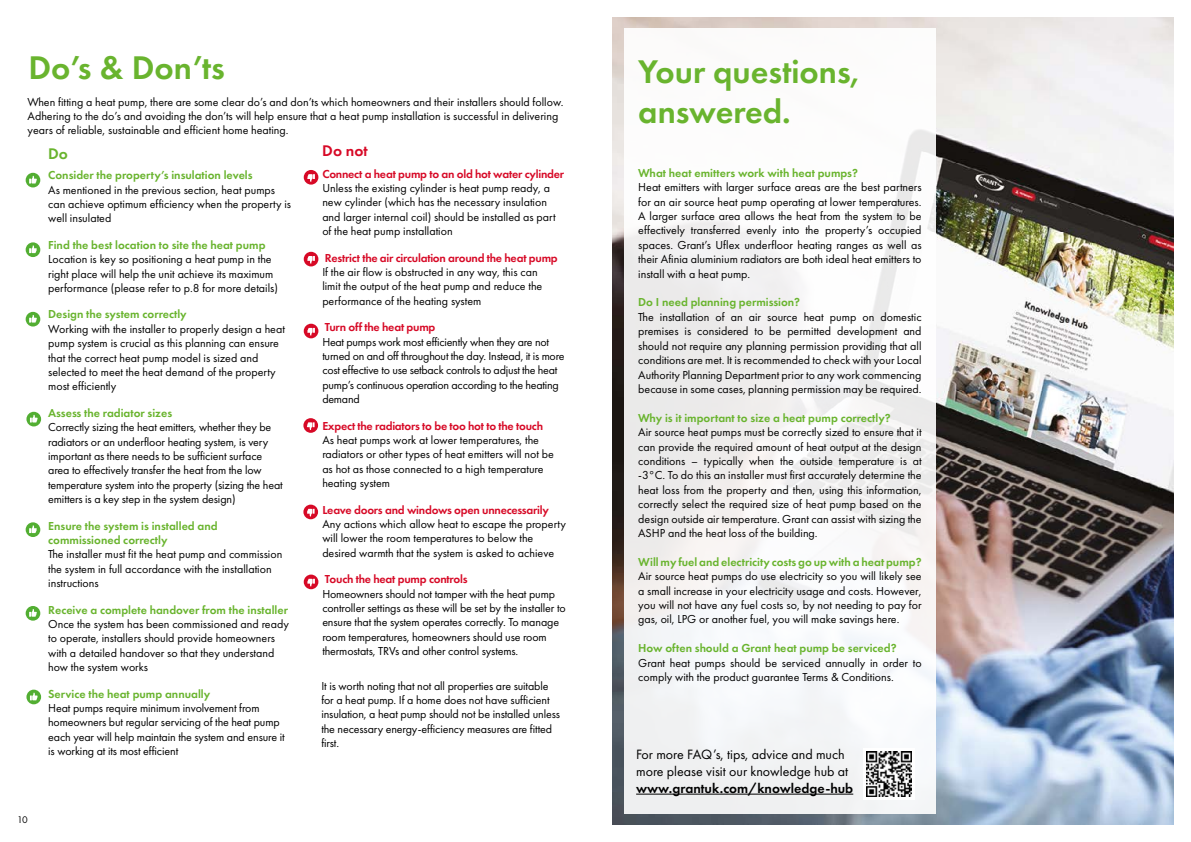
<style>
.page{position:relative;width:1191px;height:842px;background:#fff}
.page>*{position:absolute;margin:0;border:0;box-sizing:border-box;transform-origin:0 0}
.t1{font:600 34px/40.8px "Futura PT";color:#69b42e}
.t2{font:600 16px "Futura PT";color:#d70926}
.t3{font:600 16px "Futura PT";color:#69b42e}
.t4{font:14px/16.8px "Futura PT";color:#000}
.t5{font:600 14px "Futura PT";color:#000}
.t6{font:12px/14.4px "Futura PT";color:#000}
.t7{font:600 12px/14.4px "Futura PT";color:#69b42e}
.t8{font:600 12px "Futura PT";letter-spacing:-.02em;color:#d70926}
.t9{font:12px/14.4px "Futura PT";letter-spacing:-.02em;color:#000}
.t10{font:10px "Futura PT";color:#000}
</style>
<div class="page">
<img style="left:612px;top:17px;width:562px;height:807px">
<div style="left:624px;top:28px;width:311px;height:786px;background:linear-gradient(to bottom,#faf9f8,#f1f2f3)"></div>
<hr style="left:636px;top:794px;width:217px;height:1px;background:#000">
<div style="left:863px;top:748px;width:51px;height:52px;background:#fff"></div>
<img style="left:866px;top:751px;width:45px;height:46px">
<div style="left:26px;top:173px;width:14px;height:14px;background:#52ae32;border-radius:50%"></div>
<svg style="left:29px;top:176px;width:8px;height:7px"></svg>
<div style="left:304px;top:170px;width:14px;height:15px;background:#d70926;border-radius:50%"></div>
<svg style="left:307px;top:174px;width:8px;height:8px"></svg>
<div style="left:26px;top:242px;width:14px;height:15px;background:#52ae32;border-radius:50%"></div>
<svg style="left:29px;top:245px;width:8px;height:8px"></svg>
<div style="left:26px;top:312px;width:14px;height:14px;background:#52ae32;border-radius:50%"></div>
<svg style="left:29px;top:315px;width:8px;height:8px"></svg>
<svg style="left:26px;top:412px;width:15px;height:14px"></svg>
<svg style="left:30px;top:415px;width:8px;height:7px"></svg>
<div style="left:26px;top:522px;width:14px;height:15px;background:#52ae32;border-radius:50%"></div>
<svg style="left:29px;top:525px;width:8px;height:8px"></svg>
<div style="left:26px;top:606px;width:14px;height:15px;background:#52ae32;border-radius:50%"></div>
<svg style="left:29px;top:609px;width:8px;height:8px"></svg>
<svg style="left:26px;top:690px;width:15px;height:14px"></svg>
<svg style="left:30px;top:693px;width:8px;height:7px"></svg>
<div style="left:304px;top:252px;width:14px;height:14px;background:#d70926;border-radius:50%"></div>
<svg style="left:307px;top:256px;width:8px;height:8px"></svg>
<div style="left:304px;top:324px;width:14px;height:14px;background:#d70926;border-radius:50%"></div>
<svg style="left:307px;top:328px;width:8px;height:8px"></svg>
<svg style="left:303px;top:418px;width:15px;height:15px"></svg>
<svg style="left:307px;top:422px;width:7px;height:8px"></svg>
<svg style="left:303px;top:505px;width:15px;height:14px"></svg>
<svg style="left:307px;top:509px;width:7px;height:7px"></svg>
<div style="left:304px;top:575px;width:14px;height:14px;background:#d70926;border-radius:50%"></div>
<svg style="left:307px;top:579px;width:8px;height:7px"></svg>
<h1 class="t1" style="left:28px;top:50px;width:198px">Do’s &amp; Don’ts</h1>
<p class="t6" style="left:28px;top:95px;width:537px">When fitting a heat pump, there are some clear do’s and don’ts which homeowners and their installers should follow.<br>Adhering to the do’s and avoiding the don’ts will help ensure that a heat pump installation is successful in delivering years of reliable, sustainable and efficient home heating.</p>
<p class="t7" style="left:48px;top:169px;width:206px">Consider the property’s insulation levels</p>
<p class="t6" style="left:48px;top:183px;width:244px">As mentioned in the previous section, heat pumps can achieve optimum efficiency when the property is well insulated</p>
<p class="t7" style="left:48px;top:238px;width:219px">Find the best location to site the heat pump</p>
<p class="t6" style="left:48px;top:253px;width:231px">Location is key so positioning a heat pump in the right place will help the unit achieve its maximum performance (please refer to p.8 for more details)</p>
<p class="t7" style="left:48px;top:308px;width:140px">Design the system correctly</p>
<p class="t6" style="left:48px;top:322px;width:238px">Working with the installer to properly design a heat pump system is crucial as this planning can ensure that the correct heat pump model is sized and selected to meet the heat demand of the property most efficiently</p>
<p class="t7" style="left:48px;top:406px;width:125px">Assess the radiator sizes</p>
<p class="t6" style="left:48px;top:421px;width:236px">Correctly sizing the heat emitters, whether they be radiators or an underfloor heating system, is very important as there needs to be sufficient surface area to effectively transfer the heat from the low temperature system into the property (sizing the heat emitters is a key step in the system design)</p>
<p class="t7" style="left:48px;top:519px;width:171px">Ensure the system is installed and commissioned correctly</p>
<p class="t6" style="left:48px;top:548px;width:236px">The installer must fit the heat pump and commission the system in full accordance with the installation instructions</p>
<p class="t7" style="left:48px;top:603px;width:241px">Receive a complete handover from the installer</p>
<p class="t6" style="left:48px;top:618px;width:242px">Once the system has been commissioned and ready to operate, installers should provide homeowners with a detailed handover so that they understand how the system works</p>
<p class="t7" style="left:48px;top:687px;width:163px">Service the heat pump annually</p>
<p class="t6" style="left:48px;top:702px;width:238px">Heat pumps require minimum involvement from homeowners but regular servicing of the heat pump each year will help maintain the system and ensure it is working at its most efficient</p>
<h2 class="t3" style="left:48px;top:147px;width:21px">Do</h2>
<h2 class="t2" style="left:322px;top:144px;width:47px">Do not</h2>
<p class="t8" style="left:322px;top:168px;width:243px">Connect a heat pump to an old hot water cylinder</p>
<p class="t6" style="left:322px;top:182px;width:235px">Unless the existing cylinder is heat pump ready, a new cylinder (which has the necessary insulation and larger internal coil) should be installed as part of the heat pump installation</p>
<p class="t8" style="left:325px;top:252px;width:234px">Restrict the air circulation around the heat pump</p>
<p class="t6" style="left:322px;top:266px;width:221px">If the air flow is obstructed in any way, this can limit the output of the heat pump and reduce the performance of the heating system</p>
<p class="t8" style="left:325px;top:322px;width:112px">Turn off the heat pump</p>
<p class="t9" style="left:322px;top:335px;width:244px">Heat pumps work most efficiently when they are not turned on and off throughout the day. Instead, it is more cost effective to use setback controls to adjust the heat pump’s continuous operation according to the heating demand</p>
<p class="t8" style="left:322px;top:420px;width:222px">Expect the radiators to be too hot to the touch</p>
<p class="t6" style="left:322px;top:434px;width:233px">As heat pumps work at lower temperatures, the radiators or other types of heat emitters will not be as hot as those connected to a high temperature heating system</p>
<p class="t8" style="left:322px;top:504px;width:228px">Leave doors and windows open unnecessarily</p>
<p class="t6" style="left:322px;top:518px;width:245px">Any actions which allow heat to escape the property will lower the room temperatures to below the desired warmth that the system is asked to achieve</p>
<p class="t8" style="left:325px;top:574px;width:144px">Touch the heat pump controls</p>
<p class="t6" style="left:322px;top:587px;width:245px">Homeowners should not tamper with the heat pump controller settings as these will be set by the installer to ensure that the system operates correctly. To manage room temperatures, homeowners should use room thermostats, TRVs and other control systems.</p>
<p class="t6" style="left:321px;top:679px;width:240px">It is worth noting that not all properties are suitable for a heat pump. If a home does not have sufficient insulation, a heat pump should not be installed unless the necessary energy-efficiency measures are fitted first.</p>
<p class="t10" style="left:17px;top:815px;width:12px">10</p>
<h1 class="t1" style="left:638px;top:53px;width:223px">Your questions, answered.</h1>
<p class="t7" style="left:638px;top:166px;width:221px">What heat emitters work with heat pumps?</p>
<p class="t6" style="left:638px;top:181px;width:285px;text-align:justify">Heat emitters with larger surface areas are the best partners for an air source heat pump operating at lower temperatures.<br>A larger surface area allows the heat from the system to be effectively transferred evenly into the property’s occupied spaces. Grant’s Uflex underfloor heating ranges as well as their Afinia aluminium radiators are both ideal heat emitters to install with a heat pump.</p>
<p class="t7" style="left:638px;top:296px;width:163px">Do I need planning permission?</p>
<p class="t6" style="left:638px;top:310px;width:285px;text-align:justify">The installation of an air source heat pump on domestic premises is considered to be permitted development and should not require any planning permission providing that all conditions are met. It is recommended to check with your Local Authority Planning Department prior to any work commencing because in some cases, planning permission may be required.</p>
<p class="t7" style="left:638px;top:411px;width:254px">Why is it important to size a heat pump correctly?</p>
<p class="t6" style="left:638px;top:426px;width:285px;text-align:justify">Air source heat pumps must be correctly sized to ensure that it can provide the required amount of heat output at the design conditions – typically when the outside temperature is at -3°C. To do this an installer must first accurately determine the heat loss from the property and then, using this information, correctly select the required size of heat pump based on the design outside air temperature. Grant can assist with sizing the ASHP and the heat loss of the building.</p>
<p class="t7" style="left:638px;top:555px;width:285px">Will my fuel and electricity costs go up with a heat pump?</p>
<p class="t6" style="left:638px;top:570px;width:285px;text-align:justify">Air source heat pumps do use electricity so you will likely see a small increase in your electricity usage and costs. However, you will not have any fuel costs so, by not needing to pay for gas, oil, LPG or another fuel, you will make savings here.</p>
<p class="t7" style="left:638px;top:642px;width:260px">How often should a Grant heat pump be serviced?</p>
<p class="t6" style="left:638px;top:656px;width:285px">Grant heat pumps should be serviced annually in order to comply with the product guarantee Terms &amp; Conditions.</p>
<p class="t4" style="left:636px;top:747px;width:214px">For more FAQ’s, tips, advice and much more please visit our knowledge hub at</p>
<p class="t5" style="left:636px;top:782px;width:219px">www.grantuk.com/knowledge-hub</p>
</div>
